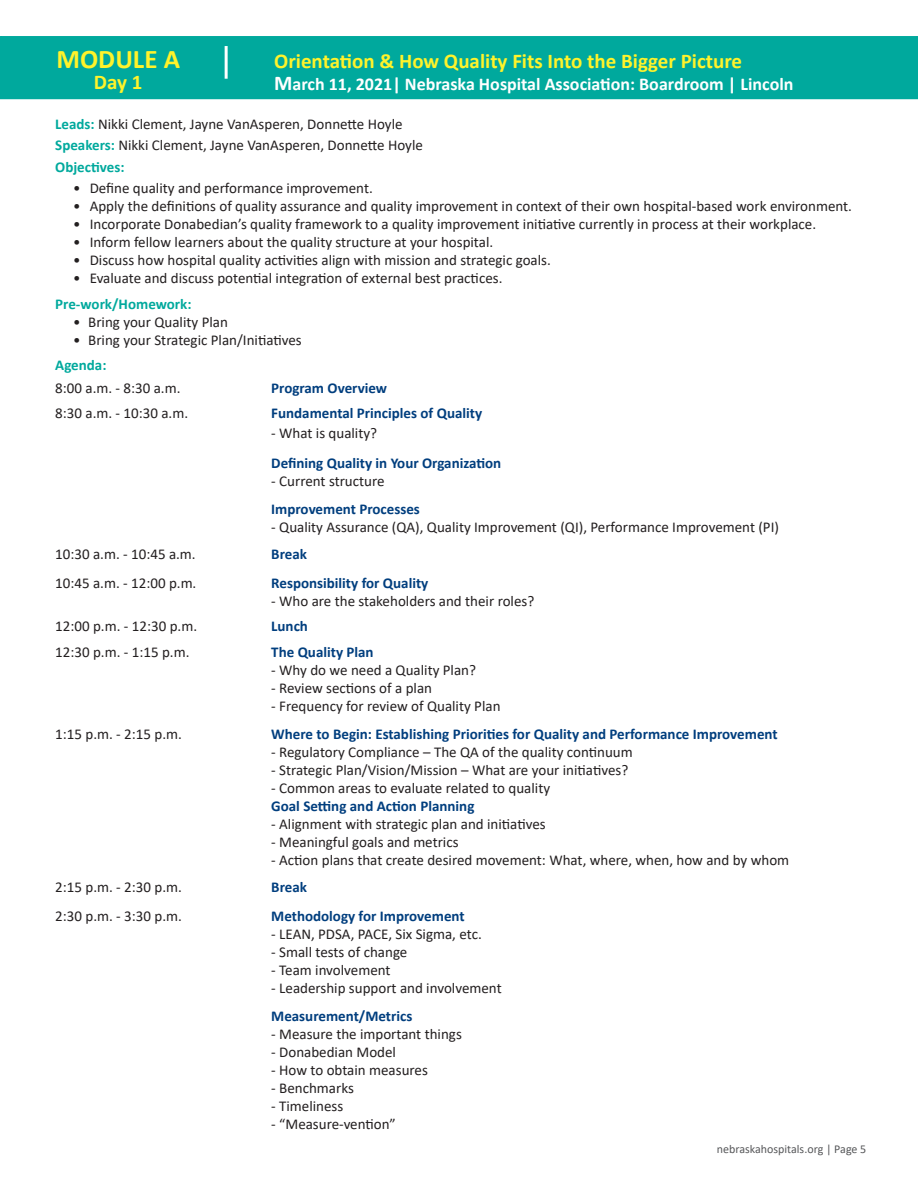
<style>
.page{position:relative;width:918px;height:1188px;background:#fff}
.page>*{position:absolute;margin:0;border:0;box-sizing:border-box;transform-origin:0 0}
.t1{font:700 27px "Calibri";color:#fff32b}
.t2{font:700 21px "Calibri";color:#fff32b}
.t3{font:700 18px "Calibri";color:#fff}
.List_Paragraph{font:15px/21px "Calibri";color:#231f20}
.List_Paragraph-2{font:700 15px "Calibri";color:#003e7e}
.t4{font:700 15px "Calibri";color:#00a99d}
.t5{font:12px "Calibri";color:#57585a}
.s1{font-size:21px}
.s2{font-weight:700;color:#00a99d}
</style>
<div class="page">
<div style="left:1px;top:37px;width:916px;height:61px;background:#00a99d"></div>
<div style="left:0;top:36px;width:918px;height:63px;border:2px solid #00a99d"></div>
<hr style="left:225px;top:46px;width:3px;height:33px;background:#fff">
<p class="t1" style="left:56px;top:40px;width:125px">MODULE A</p>
<p class="t2" style="left:94px;top:67px;width:50px">Day 1</p>
<p class="t2" style="left:274px;top:46px;width:469px">Orientation &amp; How Quality Fits Into the Bigger Picture</p>
<p class="t3" style="left:274px;top:71px;width:521px"><span class="s1">M</span>arch 11, 2021| Nebraska Hospital Association: Boardroom | Lincoln</p>
<p class="List_Paragraph" style="left:55px;top:113px;width:369px"><span class="s2">Leads:</span> Nikki Clement, Jayne VanAsperen, Donnette Hoyle<br><span class="s2">Speakers:</span> Nikki Clement, Jayne VanAsperen, Donnette Hoyle</p>
<p class="t4" style="left:55px;top:157px;width:71px">Objectives:</p>
<p class="List_Paragraph" style="left:73px;top:177px;width:301px">• Define quality and performance improvement.</p>
<p class="List_Paragraph" style="left:73px;top:195px;width:780px">• Apply the definitions of quality assurance and quality improvement in context of their own hospital-based work environment.</p>
<p class="List_Paragraph" style="left:73px;top:213px;width:744px">• Incorporate Donabedian’s quality framework to a quality improvement initiative currently in process at their workplace.</p>
<p class="List_Paragraph" style="left:73px;top:231px;width:422px">• Inform fellow learners about the quality structure at your hospital.</p>
<p class="List_Paragraph" style="left:73px;top:249px;width:479px">• Discuss how hospital quality activities align with mission and strategic goals.</p>
<p class="List_Paragraph" style="left:73px;top:267px;width:431px">• Evaluate and discuss potential integration of external best practices.</p>
<p class="t4" style="left:55px;top:293px;width:138px">Pre-work/Homework:</p>
<p class="List_Paragraph" style="left:73px;top:311px;width:156px">• Bring your Quality Plan</p>
<p class="List_Paragraph" style="left:73px;top:329px;width:230px">• Bring your Strategic Plan/Initiatives</p>
<p class="t4" style="left:55px;top:355px;width:53px">Agenda:</p>
<p class="List_Paragraph" style="left:55px;top:377px;width:127px">8:00 a.m. - 8:30 a.m.</p>
<p class="List_Paragraph-2" style="left:271px;top:377px;width:117px">Program Overview</p>
<p class="List_Paragraph" style="left:55px;top:402px;width:134px">8:30 a.m. - 10:30 a.m.</p>
<p class="List_Paragraph-2" style="left:271px;top:403px;width:212px">Fundamental Principles of Quality</p>
<p class="List_Paragraph" style="left:271px;top:422px;width:107px">- What is quality?</p>
<p class="List_Paragraph-2" style="left:271px;top:452px;width:232px">Defining Quality in Your Organization</p>
<p class="List_Paragraph" style="left:271px;top:470px;width:115px">- Current structure</p>
<p class="List_Paragraph-2" style="left:271px;top:499px;width:150px">Improvement Processes</p>
<p class="List_Paragraph" style="left:271px;top:516px;width:509px">- Quality Assurance (QA), Quality Improvement (QI), Performance Improvement (PI)</p>
<p class="List_Paragraph" style="left:55px;top:543px;width:142px">10:30 a.m. - 10:45 a.m.</p>
<p class="List_Paragraph-2" style="left:271px;top:544px;width:37px">Break</p>
<p class="List_Paragraph" style="left:55px;top:572px;width:143px">10:45 a.m. - 12:00 p.m.</p>
<p class="List_Paragraph-2" style="left:271px;top:572px;width:159px">Responsibility for Quality</p>
<p class="List_Paragraph" style="left:271px;top:590px;width:265px">- Who are the stakeholders and their roles?</p>
<p class="List_Paragraph" style="left:55px;top:615px;width:143px">12:00 p.m. - 12:30 p.m.</p>
<p class="List_Paragraph-2" style="left:271px;top:616px;width:38px">Lunch</p>
<p class="List_Paragraph" style="left:55px;top:641px;width:136px">12:30 p.m. - 1:15 p.m.</p>
<p class="List_Paragraph-2" style="left:271px;top:641px;width:104px">The Quality Plan</p>
<p class="List_Paragraph" style="left:271px;top:659px;width:206px">- Why do we need a Quality Plan?</p>
<p class="List_Paragraph" style="left:271px;top:677px;width:162px">- Review sections of a plan</p>
<p class="List_Paragraph" style="left:271px;top:695px;width:231px">- Frequency for review of Quality Plan</p>
<p class="List_Paragraph" style="left:55px;top:723px;width:128px">1:15 p.m. - 2:15 p.m.</p>
<p class="List_Paragraph-2" style="left:271px;top:724px;width:508px">Where to Begin: Establishing Priorities for Quality and Performance Improvement</p>
<p class="List_Paragraph" style="left:271px;top:741px;width:363px">- Regulatory Compliance – The QA of the quality continuum</p>
<p class="List_Paragraph" style="left:271px;top:759px;width:359px">- Strategic Plan/Vision/Mission – What are your initiatives?</p>
<p class="List_Paragraph" style="left:271px;top:777px;width:280px">- Common areas to evaluate related to quality</p>
<p class="List_Paragraph-2" style="left:271px;top:796px;width:205px">Goal Setting and Action Planning</p>
<p class="List_Paragraph" style="left:271px;top:813px;width:276px">- Alignment with strategic plan and initiatives</p>
<p class="List_Paragraph" style="left:271px;top:831px;width:189px">- Meaningful goals and metrics</p>
<p class="List_Paragraph" style="left:271px;top:849px;width:519px">- Action plans that create desired movement: What, where, when, how and by whom</p>
<p class="List_Paragraph" style="left:55px;top:876px;width:128px">2:15 p.m. - 2:30 p.m.</p>
<p class="List_Paragraph-2" style="left:271px;top:877px;width:37px">Break</p>
<p class="List_Paragraph" style="left:55px;top:905px;width:128px">2:30 p.m. - 3:30 p.m.</p>
<p class="List_Paragraph-2" style="left:271px;top:905px;width:195px">Methodology for Improvement</p>
<p class="List_Paragraph" style="left:271px;top:923px;width:212px">- LEAN, PDSA, PACE, Six Sigma, etc.</p>
<p class="List_Paragraph" style="left:271px;top:941px;width:138px">- Small tests of change</p>
<p class="List_Paragraph" style="left:271px;top:959px;width:121px">- Team involvement</p>
<p class="List_Paragraph" style="left:271px;top:977px;width:232px">- Leadership support and involvement</p>
<p class="List_Paragraph-2" style="left:271px;top:1006px;width:143px">Measurement/Metrics</p>
<p class="List_Paragraph" style="left:271px;top:1023px;width:192px">- Measure the important things</p>
<p class="List_Paragraph" style="left:271px;top:1041px;width:126px">- Donabedian Model</p>
<p class="List_Paragraph" style="left:271px;top:1059px;width:158px">- How to obtain measures</p>
<p class="List_Paragraph" style="left:271px;top:1077px;width:84px">- Benchmarks</p>
<p class="List_Paragraph" style="left:271px;top:1095px;width:74px">- Timeliness</p>
<p class="List_Paragraph" style="left:271px;top:1113px;width:126px">- “Measure-vention”</p>
<p class="t5" style="left:717px;top:1141px;width:151px">nebraskahospitals.org | Page 5</p>
</div>
